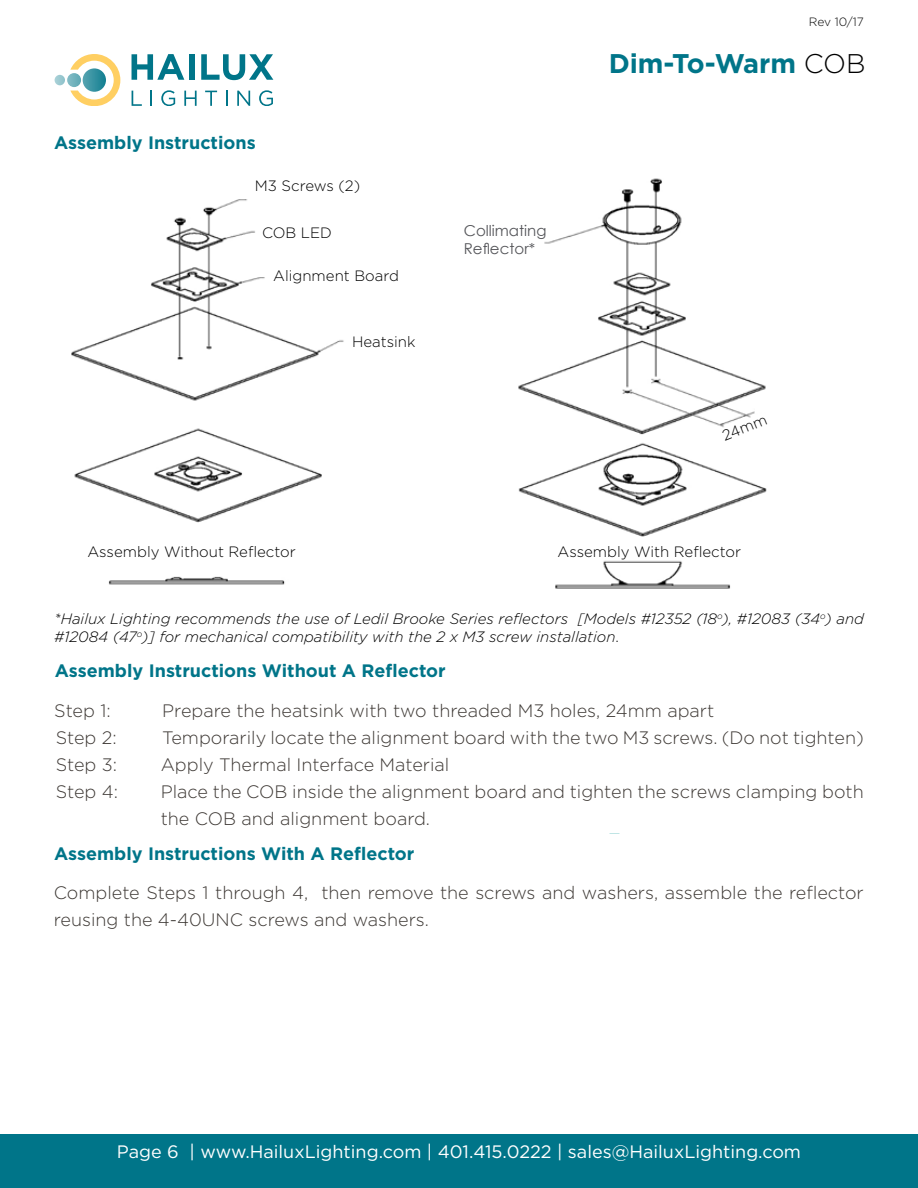
<style>
.page{position:relative;width:918px;height:1188px;background:#fff}
.page>*{position:absolute;margin:0;border:0;box-sizing:border-box;transform-origin:0 0}
.t1{font:700 27px "Gotham HTF";color:#007589}
.t2{font:300 18px/27px "Gotham HTF";color:#3d3834}
.t3{font:700 18px "Gotham HTF";color:#007589}
.t4{font:18px "Gotham HTF";color:#fff}
.t5{font:italic 300 15px/18px "Gotham HTF";color:#000}
.t6{font:300 15px "Gotham HTF";color:#000}
.t7{font:15px/18px "Century Gothic";color:#55565a}
.t8{font:300 12px "Gotham HTF";letter-spacing:-.005em;color:#000}
.s1{font-weight:300;color:#000}
.s2{font-style:normal}
</style>
<div class="page">
<div style="left:0;top:1134px;width:918px;height:54px;background:#007589"></div>
<svg style="left:132px;top:54px;width:52px;height:26px"></svg>
<div style="left:189px;top:54px;width:6px;height:26px;background:#007589"></div>
<svg style="left:201px;top:54px;width:72px;height:26px"></svg>
<svg style="left:132px;top:91px;width:10px;height:15px"></svg>
<svg style="left:150px;top:91px;width:2px;height:15px"></svg>
<svg style="left:161px;top:90px;width:14px;height:16px"></svg>
<svg style="left:184px;top:91px;width:13px;height:15px"></svg>
<svg style="left:205px;top:91px;width:12px;height:15px"></svg>
<svg style="left:226px;top:91px;width:2px;height:15px"></svg>
<svg style="left:237px;top:91px;width:13px;height:15px"></svg>
<svg style="left:259px;top:90px;width:14px;height:16px"></svg>
<svg style="left:55px;top:54px;width:65px;height:52px"></svg>
<img style="left:71px;top:178px;width:696px;height:411px">
<p class="t8" style="left:809px;top:15px;width:57px">Rev 10/17</p>
<p class="t3" style="left:54px;top:132px;width:203px">Assembly Instructions</p>
<p class="t6" style="left:255px;top:178px;width:107px">M3 Screws (2)</p>
<p class="t6" style="left:262px;top:225px;width:71px">COB LED</p>
<p class="t6" style="left:273px;top:268px;width:127px">Alignment Board</p>
<p class="t6" style="left:352px;top:333px;width:65px">Heatsink</p>
<p class="t7" style="left:464px;top:222px;width:84px">Collimating<br>Reflector*</p>
<h1 class="t1" style="left:609px;top:48px;width:258px">Dim-To-Warm <span class="s1">COB</span></h1>
<p class="t6" style="left:720px;top:428px;width:48px;rotate:-22deg">24mm</p>
<p class="t6" style="left:87px;top:543px;width:210px">Assembly Without Reflector</p>
<p class="t6" style="left:558px;top:543px;width:185px">Assembly With Reflector</p>
<p class="t5" style="left:54px;top:610px;width:811px">*Hailux Lighting recommends the use of Ledil Brooke Series reflectors [Models #12352 (18<sup>o</sup>), #12083 (34<sup>o</sup>) and #12084 (47<sup>o</sup>)] for mechanical compatibility with the 2 x M3 screw installation<span class="s2">.</span></p>
<p class="t3" style="left:55px;top:660px;width:393px">Assembly Instructions Without A Reflector</p>
<p class="t2" style="left:54px;top:697px;width:58px">Step 1:</p>
<p class="t2" style="left:162px;top:697px;width:554px">Prepare the heatsink with two threaded M3 holes, 24mm apart</p>
<p class="t2" style="left:56px;top:724px;width:63px">Step 2:</p>
<p class="t2" style="left:162px;top:724px;width:703px">Temporarily locate the alignment board with the two M3 screws. (Do not tighten)</p>
<p class="t2" style="left:56px;top:751px;width:63px">Step 3:</p>
<p class="t2" style="left:161px;top:751px;width:290px">Apply Thermal Interface Material</p>
<p class="t2" style="left:56px;top:778px;width:64px">Step 4:</p>
<p class="t2" style="left:161px;top:778px;width:705px">Place the COB inside the alignment board and tighten the screws clamping both the COB and alignment board.</p>
<p class="t3" style="left:54px;top:844px;width:362px">Assembly Instructions With A Reflector</p>
<p class="t2" style="left:54px;top:879px;width:812px">Complete Steps 1 through 4, then remove the screws and washers, assemble the reflector reusing the 4-40UNC screws and washers.</p>
<p class="t4" style="left:117px;top:1141px;width:686px">Page 6 | www.HailuxLighting.com | 401.415.0222 | sales@HailuxLighting.com</p>
</div>
